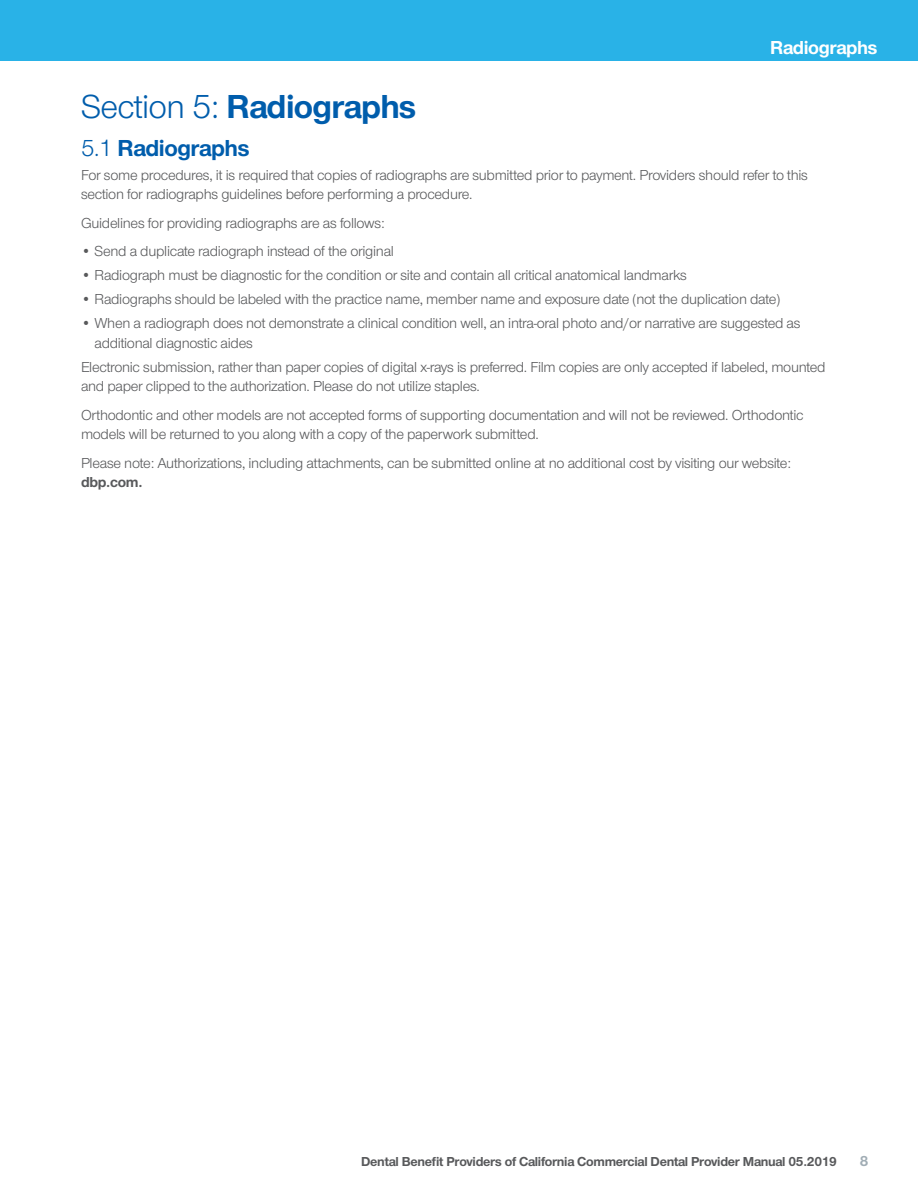
<style>
.page{position:relative;width:918px;height:1188px;background:#fff}
.page>*{position:absolute;margin:0;border:0;box-sizing:border-box;transform-origin:0 0}
.t1{font:700 34.5px "UHC Sans";letter-spacing:-.02em;color:#005dac}
.t2{font:700 24px "UHC Sans";letter-spacing:-.02em;color:#005dac}
.t3{font:700 19.5px "UHC Sans";letter-spacing:-.02em;color:#fff}
.t4{font:15px/19.5px "UHC Sans";letter-spacing:-.02em;color:#58595b}
.t5{font:700 15px "UHC Sans";letter-spacing:-.02em;color:#58595b}
.t6{font:700 15px "UHC Sans";color:#a1adb5}
.t7{font:700 13.5px "UHC Sans";letter-spacing:-.02em;color:#58595b}
.s1{font-weight:400}
</style>
<div class="page">
<div style="left:0;top:0;width:918px;height:61px;background:#29b2e7"></div>
<h3 class="t3" style="left:770px;top:34px;width:109px">Radiographs</h3>
<h1 class="t1" style="left:81px;top:83px;width:337px"><span class="s1">Section 5:</span> Radiographs</h1>
<h2 class="t2" style="left:81px;top:132px;width:170px"><span class="s1">5.1</span> Radiographs</h2>
<p class="t4" style="left:81px;top:165px;width:728px">For some procedures, it is required that copies of radiographs are submitted prior to payment. Providers should refer to this section for radiographs guidelines before performing a procedure.</p>
<p class="t4" style="left:81px;top:213px;width:305px">Guidelines for providing radiographs are as follows:</p>
<p class="t4" style="left:81px;top:241px;width:314px">• Send a duplicate radiograph instead of the original</p>
<p class="t4" style="left:81px;top:265px;width:607px">• Radiograph must be diagnostic for the condition or site and contain all critical anatomical landmarks</p>
<p class="t4" style="left:81px;top:289px;width:701px">• Radiographs should be labeled with the practice name, member name and exposure date (not the duplication date)</p>
<p class="t4" style="left:94px;top:313px;width:708px;text-indent:-14px">• When a radiograph does not demonstrate a clinical condition well, an intra-oral photo and/or narrative are suggested as additional diagnostic aides</p>
<p class="t4" style="left:81px;top:357px;width:746px">Electronic submission, rather than paper copies of digital x-rays is preferred. Film copies are only accepted if labeled, mounted and paper clipped to the authorization. Please do not utilize staples.</p>
<p class="t4" style="left:81px;top:405px;width:724px">Orthodontic and other models are not accepted forms of supporting documentation and will not be reviewed. Orthodontic models will be returned to you along with a copy of the paperwork submitted.</p>
<p class="t4" style="left:81px;top:453px;width:712px">Please note: Authorizations, including attachments, can be submitted online at no additional cost by visiting our website:</p>
<p class="t5" style="left:81px;top:472px;width:61px">dbp.com.</p>
<p class="t7" style="left:361px;top:1152px;width:477px">Dental Benefit Providers of California Commercial Dental Provider Manual 05.2019</p>
<p class="t6" style="left:860px;top:1151px;width:10px">8</p>
</div>
